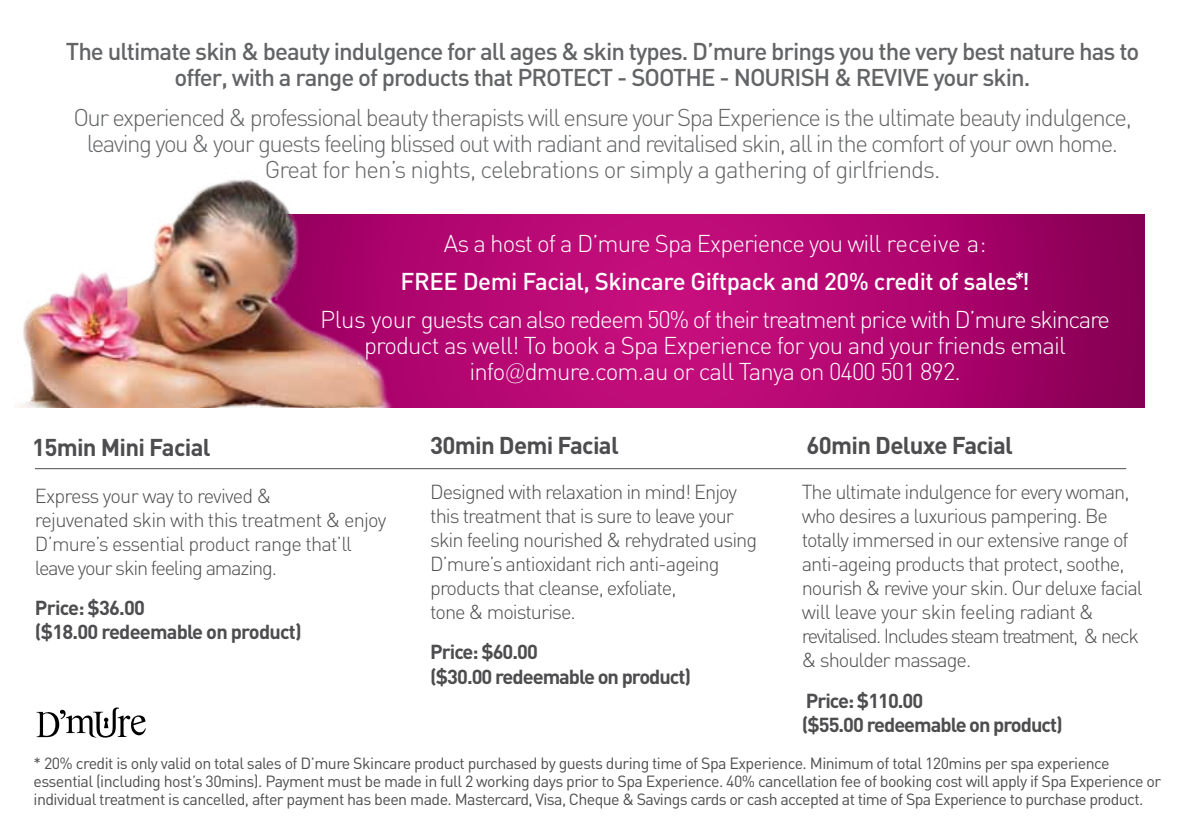
<style>
.page{position:relative;width:1191px;height:840px;background:#fff}
.page>*{position:absolute;margin:0;border:0;box-sizing:border-box;transform-origin:0 0}
.t1{font:300 24px/38px "DIN";letter-spacing:-.04em;color:#fff;text-align:center}
.t2{font:300 24px/26px "DIN";letter-spacing:-.06em;color:#636466;text-align:center}
.t3{font:500 24px/26px "DIN";letter-spacing:-.04em;color:#636466;text-align:center}
.t4{font:700 24px "DIN";letter-spacing:-.03em;color:#4d4d4f}
.t5{font:300 20px/24px "DIN";letter-spacing:-.05em;color:#4d4d4f}
.t6{font:700 20px/24px "DIN";letter-spacing:-.05em;color:#4d4d4f}
.t7{font:16px/18px "DIN";letter-spacing:-.035em;color:#4d4d4f}
.s1{font-weight:500}
.s2{font-family:"Dax"}
</style>
<div class="page">
<hr style="left:35px;top:468px;width:1091px;height:1px;background:#4d4d4f">
<svg style="left:403px;top:214px;width:741px;height:193px;background:#b0066e"></svg>
<img style="left:18px;top:179px;width:385px;height:228px">
<svg style="left:37px;top:707px;width:109px;height:30px"></svg>
<p class="t3" style="left:66px;top:37px;width:1075px">The ultimate skin &amp; beauty indulgence for all ages &amp; skin types. D’mure brings you the very best nature has to offer, with a range of products that PROTECT - SOOTHE - NOURISH &amp; REVIVE your skin.</p>
<p class="t2" style="left:73px;top:104px;width:1060px">Our experienced &amp; professional beauty therapists will ensure your Spa Experience is the ultimate beauty indulgence, leaving you &amp; your guests feeling blissed out with radiant and revitalised skin, all in the comfort of your own home.<br>Great for hen’s nights, celebrations or simply a gathering of girlfriends.</p>
<p class="t1" style="left:320px;top:224px;width:791px">As a host of a D’mure Spa Experience you will receive a:<br><span class="s1">FREE Demi Facial, Skincare Giftpack and 20% credit of sales</span><sup>*</sup><span class="s1">!<br></span>Plus your guests can also redeem 50% of their treatment price with D’mure skincare</p>
<p class="t1" style="left:364px;top:332px;width:703px;line-height:26px">product as well! To book a Spa Experience for you and your friends email info<span class="s2">@</span>dmure.com.au or call Tanya on 0400 501 892.</p>
<p class="t4" style="left:32px;top:431px;width:180px">15min Mini Facial</p>
<p class="t4" style="left:430px;top:429px;width:190px">30min Demi Facial</p>
<p class="t4" style="left:806px;top:429px;width:208px">60min Deluxe Facial</p>
<p class="t5" style="left:35px;top:483px;width:353px">Express your way to revived &amp;<br>rejuvenated skin with this treatment &amp; enjoy D’mure’s essential product range that’ll leave your skin feeling amazing.</p>
<p class="t6" style="left:35px;top:594px;width:268px">Price: $36.00<br>($18.00 redeemable on product)</p>
<p class="t5" style="left:430px;top:479px;width:328px">Designed with relaxation in mind! Enjoy this treatment that is sure to leave your skin feeling nourished &amp; rehydrated using D’mure’s antioxidant rich anti-ageing products that cleanse, exfoliate,<br>tone &amp; moisturise.</p>
<p class="t6" style="left:430px;top:639px;width:262px">Price: $60.00<br>($30.00 redeemable on product)</p>
<p class="t5" style="left:801px;top:479px;width:342px">The ultimate indulgence for every woman, who desires a luxurious pampering. Be totally immersed in our extensive range of anti-ageing products that protect, soothe, nourish &amp; revive your skin. Our deluxe facial will leave your skin feeling radiant &amp; revitalised. Includes steam treatment, &amp; neck &amp; shoulder massage.</p>
<p class="t6" style="left:801px;top:687px;width:262px">Price: $110.00<br>($55.00 redeemable on product)</p>
<p class="t7" style="left:34px;top:753px;width:1129px">* 20% credit is only valid on total sales of D’mure Skincare product purchased by guests during time of Spa Experience. Minimum of total 120mins per spa experience essential (including host’s 30mins). Payment must be made in full 2 working days prior to Spa Experience. 40% cancellation fee of booking cost will apply if Spa Experience or individual treatment is cancelled, after payment has been made. Mastercard, Visa, Cheque &amp; Savings cards or cash accepted at time of Spa Experience to purchase product.</p>
</div>
